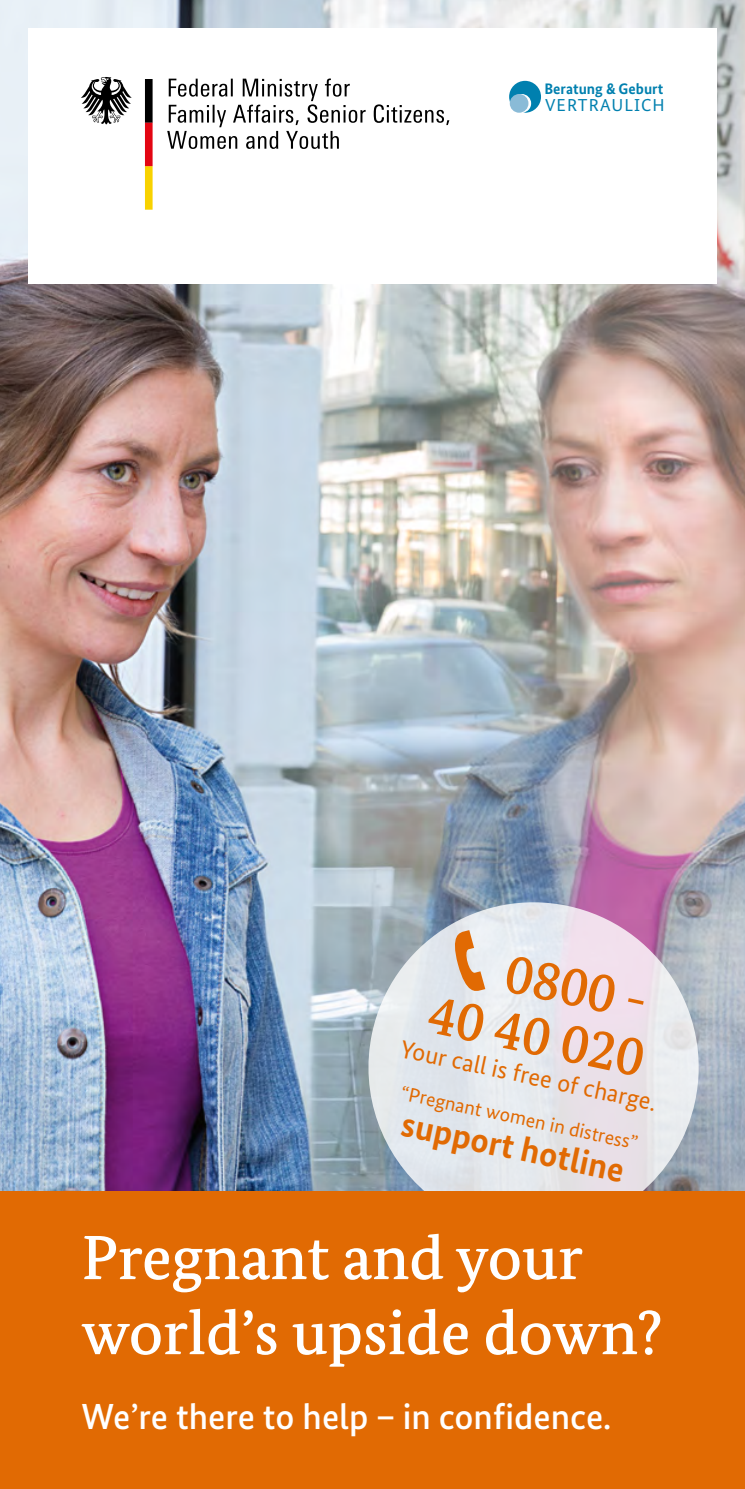
<style>
.page{position:relative;width:745px;height:1489px;background:#fff}
.page>*{position:absolute;margin:0;border:0;box-sizing:border-box;transform-origin:0 0}
.t1{font:500 62.5px/75px "Bundes Serif";color:#fff}
.t2{font:500 55.75px/55.8px "Bundes Serif";color:#e16a03;text-align:right}
.t3{font:500 36.25px "Bundes Sans";color:#fff}
.t4{font:700 35px "Bundes Sans";color:#e16a03}
.t5{font:25px "Bundes Sans";color:#e16a03}
.t6{font:20px "Bundes Sans";color:#e16a03}
.t7{font:17.25px "Bundes Sans";letter-spacing:.06em;color:#0080af}
.t8{font:700 15.25px "Bundes Sans";color:#0080af}
</style>
<div class="page">
<img style="left:0;top:0;width:744px;height:1191px">
<svg style="left:359px;top:887px;width:354px;height:304px;background:#d3d2dc"></svg>
<svg style="left:449px;top:930px;width:36px;height:64px;background:#e2b996"></svg>
<div style="left:0;top:1191px;width:744px;height:297px;background:#e16a03"></div>
<div style="left:28px;top:28px;width:688px;height:255px;background:#fff"></div>
<svg style="left:81px;top:77px;width:51px;height:47px"></svg>
<svg style="left:145px;top:79px;width:7px;height:131px"></svg>
<svg style="left:373px;top:104px;width:76px;height:21px"></svg>
<svg style="left:167px;top:78px;width:198px;height:71px"></svg>
<svg style="left:509px;top:81px;width:31px;height:32px"></svg>
<div style="left:509px;top:94px;width:19px;height:19px;background:#8abbd7;border-radius:50%"></div>
<p class="t8" style="left:544px;top:79px;width:120px">Beratung &amp; Geburt</p>
<p class="t7" style="left:544px;top:94px;width:121px">VERTRAULICH</p>
<p class="t2" style="left:447px;top:930px;width:220px;rotate:12deg">0800 -<br>40 40 020</p>
<p class="t5" style="left:404px;top:1033px;width:262px;rotate:12deg">Your call is free of charge.</p>
<p class="t6" style="left:403px;top:1080px;width:243px;rotate:12deg">“Pregnant women in distress”</p>
<p class="t4" style="left:406px;top:1102px;width:228px;rotate:12deg">support hotline</p>
<p class="t1" style="left:81px;top:1219px;width:582px">Pregnant and your world’s upside down?</p>
<p class="t3" style="left:81px;top:1394px;width:531px">We’re there to help – in confidence.</p>
</div>
